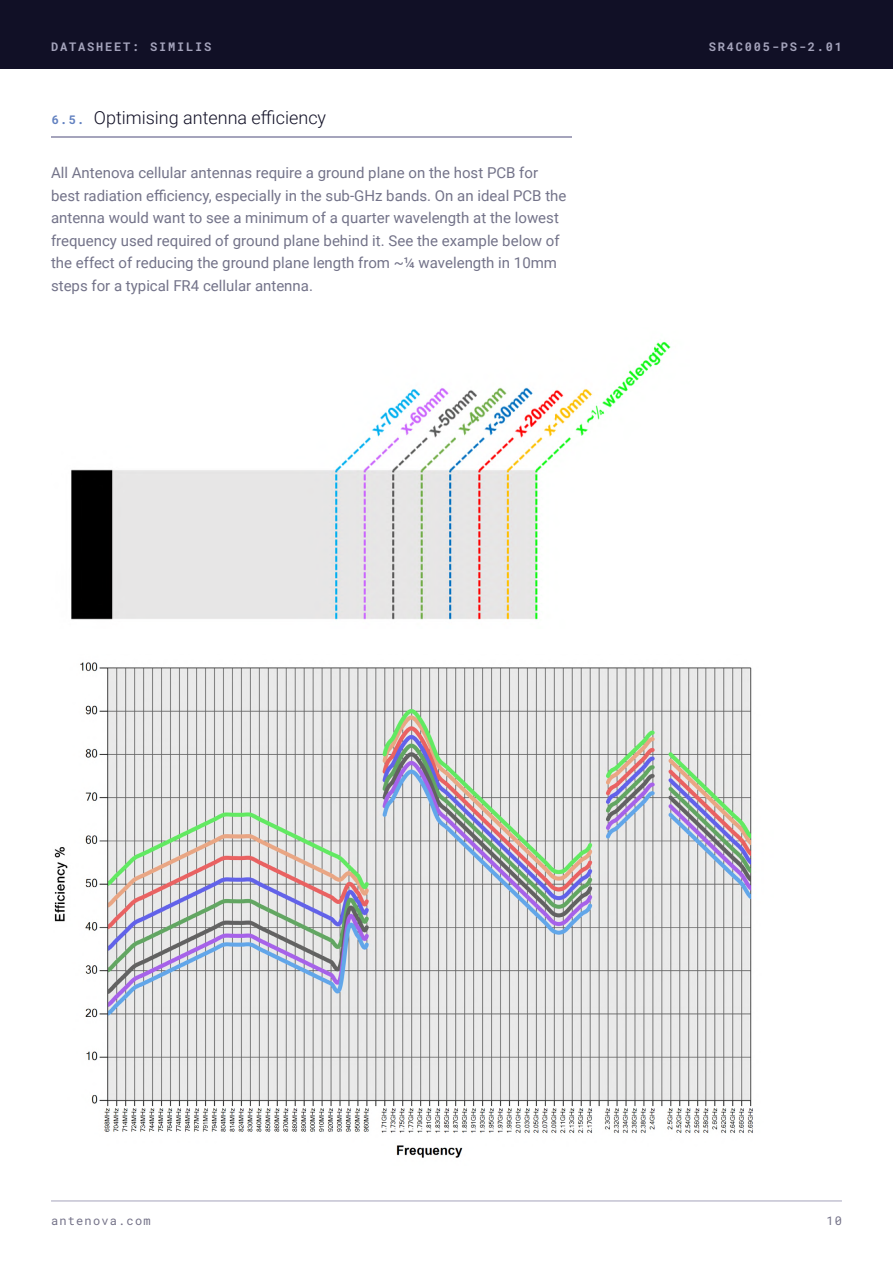
<style>
.page{position:relative;width:893px;height:1263px;background:#fff}
.page>*{position:absolute;margin:0;border:0;box-sizing:border-box;transform-origin:0 0}
.t1{font:300 18px "Roboto";color:#111026}
.t2{font:15px/22.5px "Roboto";color:#737389}
.t3{font:12px "Roboto Mono";letter-spacing:.15em;color:#a5a4bc}
.t4{font:12px "Roboto Mono";letter-spacing:.1em;color:#747288}
.s1{font-family:"Roboto Mono";font-weight:400;font-size:12px;color:#6281c0}
</style>
<div class="page">
<div style="left:0;top:0;width:893px;height:68px;background:#111026"></div>
<hr style="left:51px;top:1201px;width:791px;height:1px;background:#a5a4bc">
<hr style="left:52px;top:137px;width:520px;height:1px;background:#a5a4bc">
<img style="left:54px;top:662px;width:699px;height:496px">
<img style="left:71px;top:339px;width:600px;height:281px">
<p class="t3" style="left:51px;top:38px;width:162px">DATASHEET: SIMILIS</p>
<p class="t3" style="left:709px;top:38px;width:135px">SR4C005-PS-2.01</p>
<p class="t1" style="left:52px;top:105px;width:276px"><span class="s1">6.5.</span> Optimising antenna efficiency</p>
<p class="t2" style="left:51px;top:161px;width:517px">All Antenova cellular antennas require a ground plane on the host PCB for best radiation efficiency, especially in the sub-GHz bands. On an ideal PCB the antenna would want to see a minimum of a quarter wavelength at the lowest frequency used required of ground plane behind it. See the example below of the effect of reducing the ground plane length from ~¼ wavelength in 10mm steps for a typical FR4 cellular antenna.</p>
<p class="t4" style="left:51px;top:1212px;width:101px">antenova.com</p>
<p class="t4" style="left:826px;top:1212px;width:17px">10</p>
</div>
